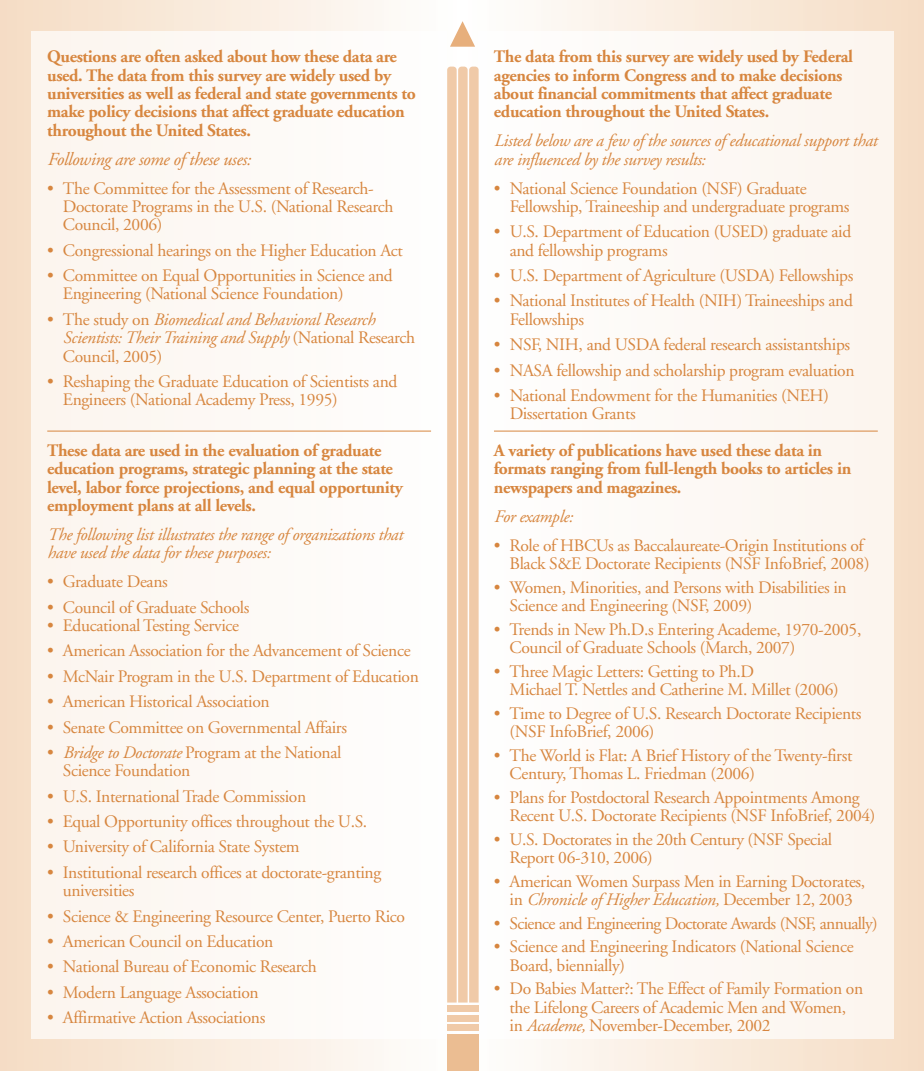
<style>
.page{position:relative;width:924px;height:1071px;background:#fff}
.page>*{position:absolute;margin:0;border:0;box-sizing:border-box;transform-origin:0 0}
.t1{font:italic 18.38px "Adobe Garamond";letter-spacing:-.02em;color:#d7863f}
.t2{font:17.5px/18.4px "Adobe Garamond";letter-spacing:-.02em;color:#d7863f}
.t3{font:700 17.5px/18.4px "Adobe Garamond";letter-spacing:-.02em;color:#d7863f}
.t4{font:italic 17.5px/18.4px "Adobe Garamond";letter-spacing:-.02em;color:#d7863f}
.t5{font:17.5px "Adobe Garamond";letter-spacing:-.04em;color:#d7863f}
.s1{font-style:normal}
.s2{font-style:italic}
</style>
<div class="page">
<div style="left:0;top:0;width:462px;height:1071px;background:linear-gradient(to right,#f5dcc4,#fefefd)"></div>
<div style="left:462px;top:0;width:462px;height:1071px;background:linear-gradient(to right,#fefefc,#f5ddc4)"></div>
<div style="left:31px;top:32px;width:416px;height:1007px;background:#fdf9f5"></div>
<div style="left:478px;top:32px;width:415px;height:1007px;background:#fdf9f5"></div>
<hr style="left:47px;top:431px;width:384px;height:1px;background:#d7863f">
<hr style="left:494px;top:431px;width:383px;height:1px;background:#d7863f">
<svg style="left:447px;top:67px;width:31px;height:936px;background:#f1cfb0"></svg>
<svg style="left:450px;top:21px;width:25px;height:26px"></svg>
<div style="left:447px;top:1025px;width:31px;height:6px;background:#f0caa8"></div>
<div style="left:447px;top:1015px;width:31px;height:7px;background:#f0caa8"></div>
<div style="left:447px;top:1006px;width:31px;height:6px;background:#f0caa8"></div>
<div style="left:447px;top:1034px;width:31px;height:37px;background:#ebbd92"></div>
<p class="t3" style="left:47px;top:48px;width:370px">Questions are often asked about how these data are used. The data from this survey are widely used by universities as well as federal and state governments to make policy decisions that affect graduate education throughout the United States.</p>
<p class="t1" style="left:47px;top:149px;width:205px">Following are some of these uses:</p>
<p class="t2" style="left:63px;top:179px;width:332px;text-indent:-16px">• The Committee for the Assessment of Research-<br>Doctorate Programs in the U.S. (National Research<br>Council, 2006)</p>
<p class="t2" style="left:47px;top:241px;width:357px">• Congressional hearings on the Higher Education Act</p>
<p class="t2" style="left:63px;top:267px;width:331px;text-indent:-16px">• Committee on Equal Opportunities in Science and<br>Engineering (National Science Foundation)</p>
<p class="t4" style="left:63px;top:311px;width:354px;text-indent:-16px"><span class="s1">• The study on</span> Biomedical and Behavioral Research<br>Scientists: Their Training and Supply <span class="s1">(National Research<br>Council, 2005)</span></p>
<p class="t2" style="left:63px;top:373px;width:336px;text-indent:-16px">• Reshaping the Graduate Education of Scientists and<br>Engineers (National Academy Press, 1995)</p>
<p class="t3" style="left:47px;top:442px;width:357px">These data are used in the evaluation of graduate education programs, strategic planning at the state level, labor force projections, and equal opportunity employment plans at all levels.</p>
<p class="t4" style="left:47px;top:526px;width:357px">The following list illustrates the range of organizations that have used the data for these purposes:</p>
<p class="t2" style="left:47px;top:573px;width:122px">• Graduate Deans</p>
<p class="t2" style="left:47px;top:598px;width:204px">• Council of Graduate Schools</p>
<p class="t2" style="left:47px;top:617px;width:193px">• Educational Testing Service</p>
<p class="t2" style="left:47px;top:642px;width:365px">• American Association for the Advancement of Science</p>
<p class="t2" style="left:47px;top:667px;width:373px">• McNair Program in the U.S. Department of Education</p>
<p class="t2" style="left:47px;top:693px;width:224px">• American Historical Association</p>
<p class="t2" style="left:47px;top:718px;width:301px">• Senate Committee on Governmental Affairs</p>
<p class="t2" style="left:63px;top:744px;width:280px;text-indent:-16px">• <span class="s2">Bridge to Doctorate</span> Program at the National<br>Science Foundation</p>
<p class="t2" style="left:47px;top:787px;width:260px">• U.S. International Trade Commission</p>
<p class="t2" style="left:47px;top:813px;width:322px">• Equal Opportunity offices throughout the U.S.</p>
<p class="t2" style="left:47px;top:838px;width:254px">• University of California State System</p>
<p class="t2" style="left:63px;top:863px;width:320px;text-indent:-16px">• Institutional research offices at doctorate-granting universities</p>
<p class="t2" style="left:47px;top:907px;width:359px">• Science &amp; Engineering Resource Center, Puerto Rico</p>
<p class="t2" style="left:47px;top:933px;width:228px">• American Council on Education</p>
<p class="t2" style="left:47px;top:958px;width:271px">• National Bureau of Economic Research</p>
<p class="t2" style="left:47px;top:983px;width:213px">• Modern Language Association</p>
<p class="t2" style="left:47px;top:1009px;width:220px">• Affirmative Action Associations</p>
<p class="t3" style="left:494px;top:48px;width:360px">The data from this survey are widely used by Federal agencies to inform Congress and to make decisions about financial commitments that affect graduate education throughout the United States.</p>
<p class="t4" style="left:494px;top:132px;width:385px">Listed below are a few of the sources of educational support that are influenced by the survey results:</p>
<p class="t2" style="left:509px;top:179px;width:341px;text-indent:-16px">• National Science Foundation (NSF) Graduate<br>Fellowship, Traineeship and undergraduate programs</p>
<p class="t2" style="left:509px;top:223px;width:343px;text-indent:-16px">• U.S. Department of Education (USED) graduate aid and fellowship programs</p>
<p class="t2" style="left:494px;top:267px;width:361px">• U.S. Department of Agriculture (USDA) Fellowships</p>
<p class="t2" style="left:509px;top:292px;width:345px;text-indent:-16px">• National Institutes of Health (NIH) Traineeships and<br>Fellowships</p>
<p class="t2" style="left:494px;top:336px;width:358px">• NSF, NIH, and USDA federal research assistantships</p>
<p class="t2" style="left:494px;top:361px;width:362px">• NASA fellowship and scholarship program evaluation</p>
<p class="t2" style="left:509px;top:387px;width:321px;text-indent:-16px">• National Endowment for the Humanities (NEH)<br>Dissertation Grants</p>
<p class="t3" style="left:494px;top:442px;width:359px">A variety of publications have used these data in formats ranging from full-length books to articles in newspapers and magazines.</p>
<p class="t4" style="left:494px;top:508px;width:80px">For example:</p>
<p class="t2" style="left:509px;top:536px;width:361px;text-indent:-16px">• Role of HBCUs as Baccalaureate-Origin Institutions of<br>Black S&amp;E Doctorate Recipients (NSF InfoBrief, 2008)</p>
<p class="t2" style="left:509px;top:578px;width:338px;text-indent:-16px">• Women, Minorities, and Persons with Disabilities in<br>Science and Engineering (NSF, 2009)</p>
<p class="t2" style="left:509px;top:620px;width:353px;text-indent:-16px">• Trends in New Ph.D.s Entering Academe, 1970-2005,<br>Council of Graduate Schools (March, 2007)</p>
<p class="t2" style="left:509px;top:662px;width:331px;text-indent:-16px">• Three Magic Letters: Getting to Ph.D<br>Michael T. Nettles and Catherine M. Millet (2006)</p>
<p class="t2" style="left:509px;top:704px;width:353px;text-indent:-16px">• Time to Degree of U.S. Research Doctorate Recipients (NSF InfoBrief, 2006)</p>
<p class="t2" style="left:509px;top:746px;width:344px;text-indent:-16px">• The World is Flat: A Brief History of the Twenty-first<br>Century, Thomas L. Friedman (2006)</p>
<p class="t2" style="left:509px;top:788px;width:367px;text-indent:-16px">• Plans for Postdoctoral Research Appointments Among<br>Recent U.S. Doctorate Recipients (NSF InfoBrief, 2004)</p>
<p class="t2" style="left:509px;top:830px;width:324px;text-indent:-16px">• U.S. Doctorates in the 20th Century (NSF Special<br>Report 06-310, 2006)</p>
<p class="t2" style="left:494px;top:872px;width:373px;text-align:center">• American Women Surpass Men in Earning Doctorates, in <span class="s2">Chronicle of Higher Education,</span> December 12, 2003</p>
<p class="t5" style="left:494px;top:914px;width:385px">• Science and Engineering Doctorate Awards (NSF, annually)</p>
<p class="t2" style="left:509px;top:938px;width:345px;text-indent:-16px">• Science and Engineering Indicators (National Science<br>Board, biennially)</p>
<p class="t2" style="left:509px;top:980px;width:355px;text-indent:-16px">• Do Babies Matter?: The Effect of Family Formation on the Lifelong Careers of Academic Men and Women, in <span class="s2">Academe,</span> November-December, 2002</p>
</div>
